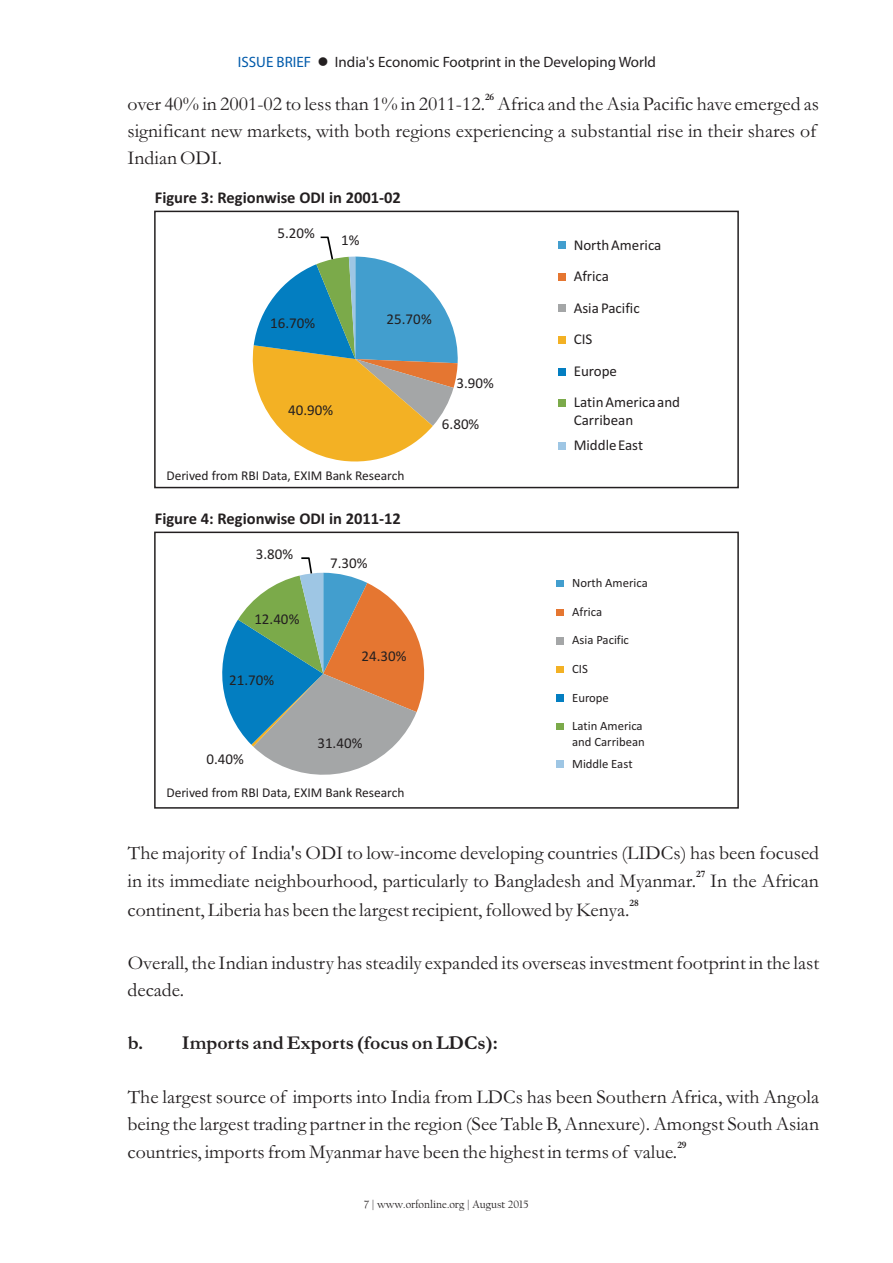
<style>
.page{position:relative;width:893px;height:1263px;background:#fff}
.page>*{position:absolute;margin:0;border:0;box-sizing:border-box;transform-origin:0 0}
.t1{font:19.8px/26.7px "Garamond";color:#231f20}
.t2{font:700 19.8px "Garamond";color:#231f20}
.t3{font:700 16.5px "Calibri";color:#231f20}
.t4{font:15px/31.5px "Calibri";color:#231f20}
.t5{font:15px "Myriad Pro";color:#231f20}
.t6{font:13.5px "Calibri";color:#231f20}
.t7{font:12.75px/15.5px "Calibri";color:#231f20}
.t8{font:11.25px "Californian FB";color:#231f20}
.t9{font:700 9.9px "Garamond";color:#231f20}
.s1{color:#015aaa}
</style>
<div class="page">
<svg style="left:252px;top:237px;width:206px;height:225px"></svg>
<div style="left:558px;top:241px;width:8px;height:8px;background:#429ece"></div>
<div style="left:558px;top:273px;width:8px;height:8px;background:#e57631"></div>
<div style="left:558px;top:304px;width:8px;height:8px;background:#a4a6a7"></div>
<div style="left:558px;top:336px;width:8px;height:8px;background:#f3b124"></div>
<div style="left:558px;top:368px;width:8px;height:7px;background:#037ec1"></div>
<div style="left:558px;top:399px;width:8px;height:8px;background:#7baa4a"></div>
<div style="left:558px;top:442px;width:8px;height:7px;background:#9ec6e4"></div>
<div style="left:154px;top:211px;width:585px;height:277px;border:1px solid #231f20"></div>
<svg style="left:222px;top:557px;width:203px;height:218px"></svg>
<div style="left:557px;top:580px;width:7px;height:7px;background:#429ece"></div>
<div style="left:557px;top:609px;width:7px;height:6px;background:#e57631"></div>
<div style="left:557px;top:637px;width:7px;height:7px;background:#a4a6a7"></div>
<div style="left:557px;top:666px;width:7px;height:7px;background:#f3b124"></div>
<div style="left:557px;top:694px;width:7px;height:8px;background:#037ec1"></div>
<div style="left:557px;top:723px;width:7px;height:7px;background:#7baa4a"></div>
<div style="left:557px;top:760px;width:7px;height:7px;background:#9ec6e4"></div>
<div style="left:154px;top:532px;width:585px;height:277px;border:1px solid #231f20"></div>
<p class="t5" style="left:238px;top:56px;width:420px"><span class="s1">ISSUE BRIEF</span> ●India's Economic Footprint in the Developing World</p>
<p class="t9" style="left:485px;top:94px;width:11px">26</p>
<p class="t1" style="left:128px;top:93px;width:693px">over 40% in 2001-02 to less than 1% in 2011-12. Africa and the Asia Pacific have emerged as significant new markets, with both regions experiencing a substantial rise in their shares of<br>Indian ODI.</p>
<p class="t3" style="left:155px;top:190px;width:248px">Figure 3: Regionwise ODI in 2001-02</p>
<p class="t4" style="left:277px;top:218px;width:39px">5.20%</p>
<p class="t4" style="left:341px;top:225px;width:20px">1%</p>
<p class="t4" style="left:574px;top:230px;width:108px">NorthAmerica<br>Africa<br>Asia Pacific<br>CIS<br>Europe<br>LatinAmericaand</p>
<p class="t4" style="left:574px;top:409px;width:71px;line-height:24.8px">Carribean<br>MiddleEast</p>
<p class="t6" style="left:166px;top:469px;width:240px">Derived from RBI Data, EXIM Bank Research</p>
<p class="t4" style="left:387px;top:305px;width:47px">25.70%</p>
<p class="t4" style="left:270px;top:308px;width:46px">16.70%</p>
<p class="t4" style="left:456px;top:368px;width:39px">3.90%</p>
<p class="t4" style="left:442px;top:409px;width:39px">6.80%</p>
<p class="t4" style="left:288px;top:396px;width:46px">40.90%</p>
<p class="t3" style="left:155px;top:511px;width:248px">Figure 4: Regionwise ODI in 2011-12</p>
<p class="t4" style="left:256px;top:539px;width:39px">3.80%</p>
<p class="t4" style="left:254px;top:605px;width:47px">12.40%</p>
<p class="t4" style="left:229px;top:665px;width:46px">21.70%</p>
<p class="t4" style="left:330px;top:548px;width:39px">7.30%</p>
<p class="t4" style="left:362px;top:641px;width:46px">24.30%</p>
<p class="t4" style="left:207px;top:745px;width:39px">0.40%</p>
<p class="t4" style="left:317px;top:728px;width:47px">31.40%</p>
<p class="t6" style="left:166px;top:787px;width:240px">Derived from RBI Data, EXIM Bank Research</p>
<p class="t7" style="left:572px;top:576px;width:77px">North America</p>
<p class="t7" style="left:572px;top:605px;width:32px">Africa</p>
<p class="t7" style="left:572px;top:633px;width:58px">Asia Pacific</p>
<p class="t7" style="left:572px;top:662px;width:17px">CIS</p>
<p class="t7" style="left:572px;top:691px;width:38px">Europe</p>
<p class="t7" style="left:572px;top:719px;width:74px">Latin America and Carribean</p>
<p class="t7" style="left:572px;top:757px;width:62px">Middle East</p>
<p class="t1" style="left:128px;top:842px;width:693px">The majority of India's ODI to low-income developing countries (LIDCs) has been focused</p>
<p class="t9" style="left:696px;top:871px;width:11px">27</p>
<p class="t1" style="left:128px;top:870px;width:693px">in its immediate neighbourhood, particularly to Bangladesh and Myanmar. In the African</p>
<p class="t9" style="left:629px;top:899px;width:11px">28</p>
<p class="t1" style="left:128px;top:898px;width:503px">continent, Liberia has been the largest recipient, followed by Kenya.</p>
<p class="t1" style="left:128px;top:952px;width:693px">Overall, the Indian industry has steadily expanded its overseas investment footprint in the last decade.</p>
<p class="t2" style="left:128px;top:1036px;width:372px">b. Imports and Exports (focus on LDCs):</p>
<p class="t1" style="left:127px;top:1085px;width:693px">The largest source of imports into India from LDCs has been Southern Africa, with Angola being the largest trading partner in the region (See Table B, Annexure). Amongst South Asian</p>
<p class="t9" style="left:677px;top:1141px;width:11px">29</p>
<p class="t1" style="left:127px;top:1141px;width:551px">countries, imports from Myanmar have been the highest in terms of value.</p>
<p class="t8" style="left:364px;top:1200px;width:166px">7 | www.orfonline.org | August 2015</p>
</div>
